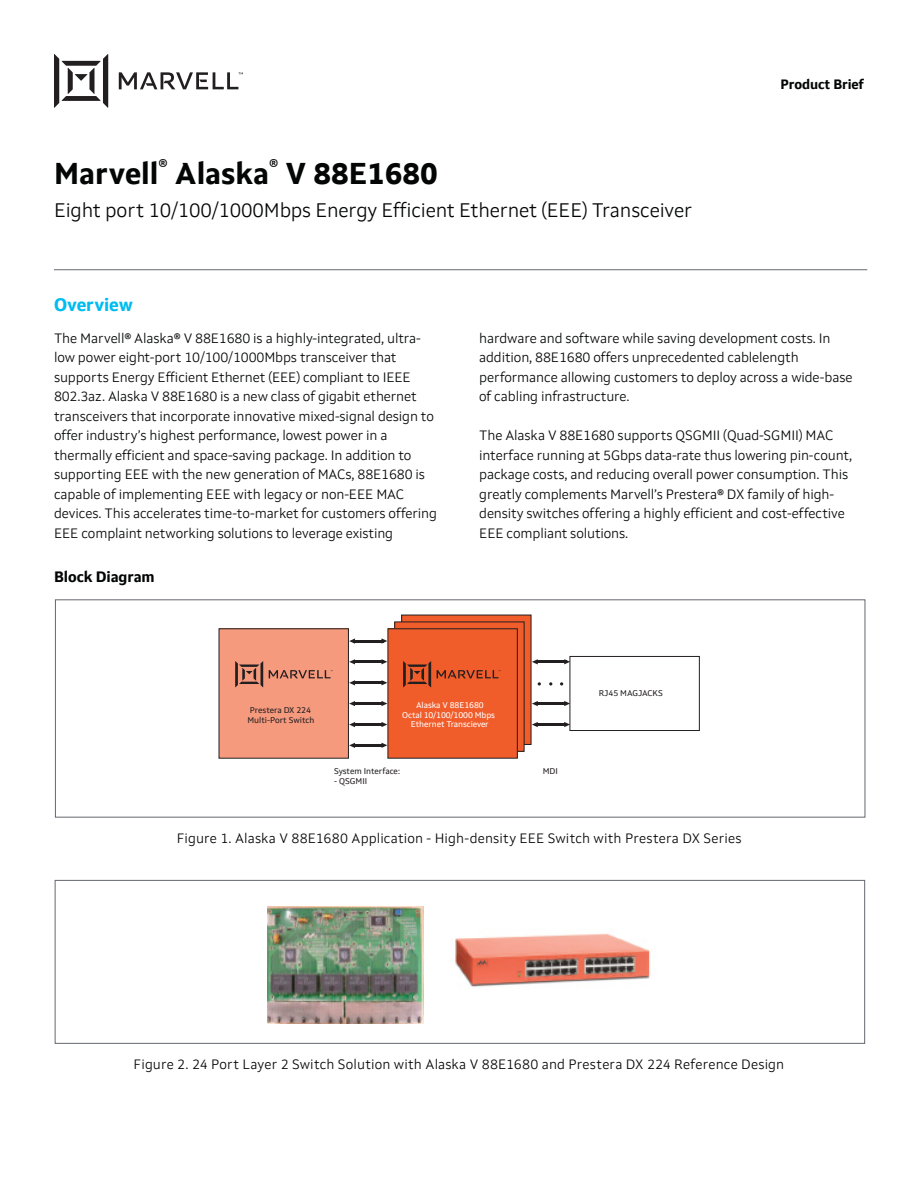
<style>
.page{position:relative;width:918px;height:1188px;background:#fff}
.page>*{position:absolute;margin:0;border:0;box-sizing:border-box;transform-origin:0 0}
.t1{font:700 30px "Setimo";color:#040605}
.t2{font:300 19.5px "Setimo";letter-spacing:-.01em;color:#040605}
.t3{font:700 18px "Setimo";letter-spacing:-.01em;color:#00bcf1}
.t4{font:700 15px "Setimo";letter-spacing:-.01em;color:#040605}
.t5{font:300 13.5px/19.5px "Setimo";letter-spacing:-.01em;color:#040605}
.t6{font:300 13.5px "Setimo";letter-spacing:.01em;color:#040605}
.t7{font:700 13.5px "Setimo";letter-spacing:-.01em;color:#040605}
.t8{font:8.25px/10.4px "Setimo";color:#231f20;text-align:center}
.t9{font:8.25px/9.8px "Setimo";letter-spacing:-.01em;color:#fff;text-align:center}
</style>
<div class="page">
<svg style="left:54px;top:54px;width:189px;height:54px"></svg>
<hr style="left:54px;top:269px;width:813px;height:1px;background:#64686f">
<div style="left:570px;top:656px;width:130px;height:75px;border:1px solid #231f20"></div>
<svg style="left:403px;top:617px;width:126px;height:126px"></svg>
<div style="left:395px;top:622px;width:129px;height:129px;background:#f05c2a"></div>
<hr style="left:353px;top:640px;width:30px;height:3px;background:#231f20">
<svg style="left:382px;top:638px;width:5px;height:6px"></svg>
<svg style="left:349px;top:638px;width:6px;height:6px"></svg>
<hr style="left:353px;top:660px;width:30px;height:3px;background:#231f20">
<svg style="left:382px;top:659px;width:5px;height:5px"></svg>
<svg style="left:349px;top:659px;width:6px;height:5px"></svg>
<hr style="left:353px;top:681px;width:30px;height:3px;background:#231f20">
<svg style="left:382px;top:680px;width:5px;height:5px"></svg>
<svg style="left:349px;top:680px;width:6px;height:5px"></svg>
<hr style="left:353px;top:702px;width:30px;height:3px;background:#231f20">
<svg style="left:382px;top:701px;width:5px;height:5px"></svg>
<svg style="left:349px;top:701px;width:6px;height:5px"></svg>
<div style="left:219px;top:629px;width:129px;height:129px;background:#f69a7e"></div>
<div style="left:219px;top:628px;width:130px;height:131px;border:1px solid #221f1f"></div>
<div style="left:388px;top:629px;width:129px;height:129px;background:#f05c2a"></div>
<div style="left:388px;top:628px;width:130px;height:131px;border:1px solid #231f20"></div>
<hr style="left:353px;top:723px;width:30px;height:3px;background:#231f20">
<svg style="left:382px;top:722px;width:5px;height:5px"></svg>
<svg style="left:349px;top:722px;width:6px;height:5px"></svg>
<hr style="left:536px;top:660px;width:30px;height:3px;background:#231f20">
<svg style="left:564px;top:659px;width:6px;height:5px"></svg>
<svg style="left:532px;top:659px;width:6px;height:5px"></svg>
<hr style="left:536px;top:702px;width:30px;height:3px;background:#231f20">
<svg style="left:564px;top:701px;width:6px;height:5px"></svg>
<svg style="left:532px;top:701px;width:6px;height:5px"></svg>
<hr style="left:536px;top:723px;width:30px;height:3px;background:#231f20">
<svg style="left:564px;top:722px;width:6px;height:5px"></svg>
<svg style="left:532px;top:722px;width:6px;height:5px"></svg>
<hr style="left:353px;top:744px;width:30px;height:3px;background:#231f20">
<svg style="left:382px;top:743px;width:5px;height:5px"></svg>
<svg style="left:349px;top:743px;width:6px;height:5px"></svg>
<svg style="left:538px;top:682px;width:3px;height:4px"></svg>
<svg style="left:549px;top:682px;width:3px;height:4px"></svg>
<svg style="left:560px;top:682px;width:3px;height:4px"></svg>
<svg style="left:235px;top:661px;width:98px;height:26px"></svg>
<svg style="left:403px;top:661px;width:98px;height:26px"></svg>
<img style="left:268px;top:907px;width:156px;height:117px">
<div style="left:55px;top:880px;width:810px;height:164px;border:1px solid #64686f"></div>
<img style="left:454px;top:933px;width:197px;height:55px">
<h1 class="t1" style="left:54px;top:156px;width:386px">Marvell<sup>®</sup> Alaska<sup>®</sup> V 88E1680</h1>
<h2 class="t2" style="left:54px;top:199px;width:640px">Eight port 10/100/1000Mbps Energy Efficient Ethernet (EEE) Transceiver</h2>
<p class="t7" style="left:781px;top:76px;width:85px">Product Brief</p>
<h3 class="t3" style="left:54px;top:294px;width:81px">Overview</h3>
<p class="t5" style="left:54px;top:328px;width:385px">The Marvell® Alaska® V 88E1680 is a highly-integrated, ultra&shy;low power eight-port 10/100/1000Mbps transceiver that supports Energy Efficient Ethernet (EEE) compliant to IEEE 802.3az. Alaska V 88E1680 is a new class of gigabit ethernet transceivers that incorporate innovative mixed-signal design to offer industry’s highest performance, lowest power in a thermally efficient and space-saving package. In addition to supporting EEE with the new generation of MACs, 88E1680 is capable of implementing EEE with legacy or non-EEE MAC devices. This accelerates time-to-market for customers offering EEE complaint networking solutions to leverage existing</p>
<p class="t5" style="left:479px;top:328px;width:375px">hardware and software while saving development costs. In addition, 88E1680 offers unprecedented cablelength performance allowing customers to deploy across a wide-base of cabling infrastructure.</p>
<p class="t5" style="left:479px;top:426px;width:374px">The Alaska V 88E1680 supports QSGMII (Quad-SGMII) MAC interface running at 5Gbps data-rate thus lowering pin-count, package costs, and reducing overall power consumption. This greatly complements Marvell’s Prestera® DX family of high&shy;density switches offering a highly efficient and cost-effective EEE compliant solutions.</p>
<h4 class="t4" style="left:54px;top:568px;width:102px">Block Diagram</h4>
<p class="t8" style="left:247px;top:705px;width:69px">Prestera DX 224<br>Multi-Port Switch</p>
<p class="t9" style="left:402px;top:700px;width:94px">Alaska V 88E1680<br>Octal 10/100/1000 Mbps<br>Ethernet Transciever</p>
<p class="t8" style="left:334px;top:766px;width:67px">System Interface:</p>
<p class="t8" style="left:543px;top:766px;width:17px">MDI</p>
<p class="t8" style="left:334px;top:776px;width:35px">- QSGMII</p>
<p class="t8" style="left:599px;top:688px;width:66px">RJ45 MAGJACKS</p>
<p class="t6" style="left:177px;top:830px;width:566px">Figure 1. Alaska V 88E1680 Application - High-density EEE Switch with Prestera DX Series</p>
<p class="t6" style="left:134px;top:1056px;width:652px">Figure 2. 24 Port Layer 2 Switch Solution with Alaska V 88E1680 and Prestera DX 224 Reference Design</p>
</div>
